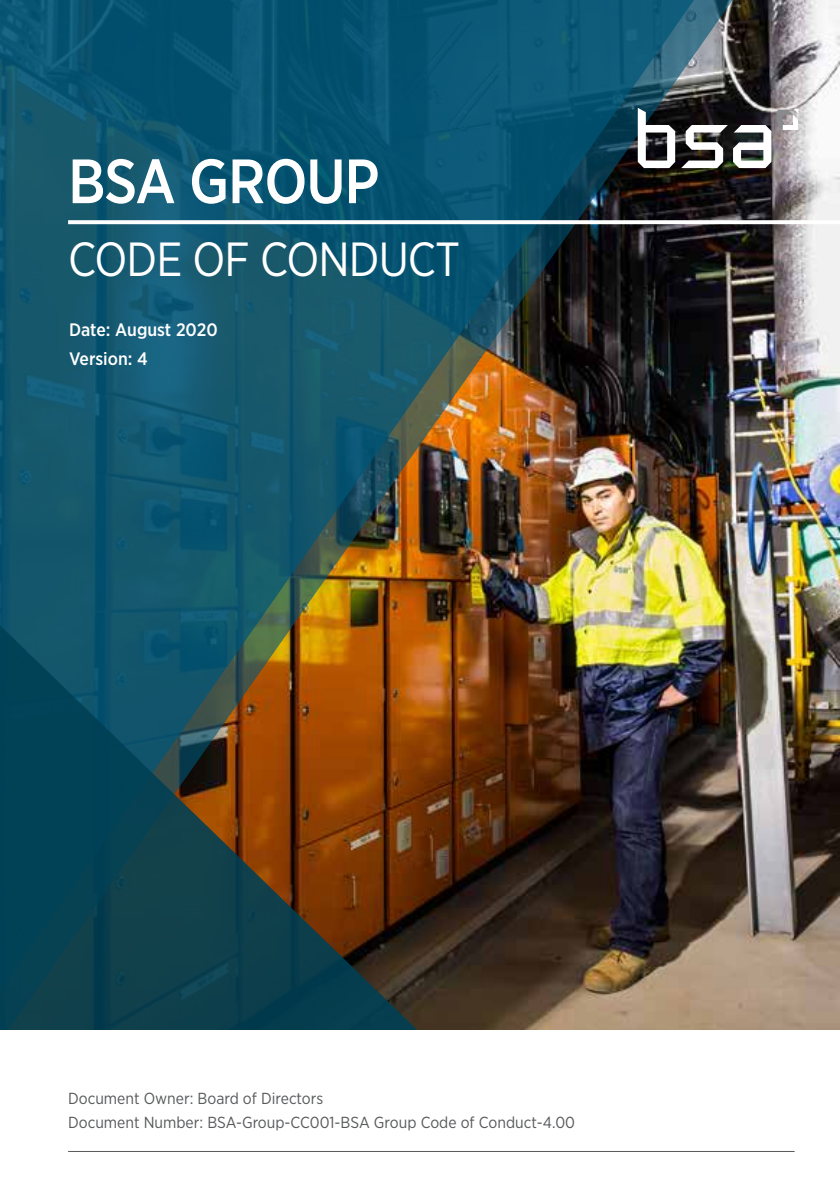
<style>
.page{position:relative;width:840px;height:1191px;background:#fff}
.page>*{position:absolute;margin:0;border:0;box-sizing:border-box;transform-origin:0 0}
.t1{font:500 62.4px "Gotham Narrow";letter-spacing:-.02em;color:#fff;scale:.96 1}
.t2{font:47.8px "Gotham Narrow";letter-spacing:-.02em;color:#fff;scale:.96 1}
.t3{font:500 18px/29.4px "Gotham Narrow";color:#fff}
.t4{font:16px/24.8px "Gotham Narrow";color:#58595b}
</style>
<div class="page">
<img style="left:744px;top:0;width:95px;height:1030px">
<img style="left:431px;top:0;width:313px;height:1030px">
<img style="left:0;top:0;width:705px;height:1015px">
<svg style="left:0;top:609px;width:431px;height:421px;background:#394338"></svg>
<svg style="left:637px;top:108px;width:37px;height:60px"></svg>
<svg style="left:680px;top:125px;width:91px;height:43px"></svg>
<svg style="left:777px;top:109px;width:21px;height:21px"></svg>
<svg style="left:68px;top:220px;width:771px;height:4px"></svg>
<hr style="left:68px;top:1151px;width:726px;height:1px;background:#58595b">
<h1 class="t1" style="left:68px;top:142px;width:325px">BSA GROUP</h1>
<h2 class="t2" style="left:68px;top:229px;width:410px">CODE OF CONDUCT</h2>
<p class="t3" style="left:69px;top:314px;width:150px">Date: August 2020<br>Version: 4</p>
<p class="t4" style="left:68px;top:1085px;width:508px">Document Owner: Board of Directors<br>Document Number: BSA-Group-CC001-BSA Group Code of Conduct-4.00</p>
</div>
